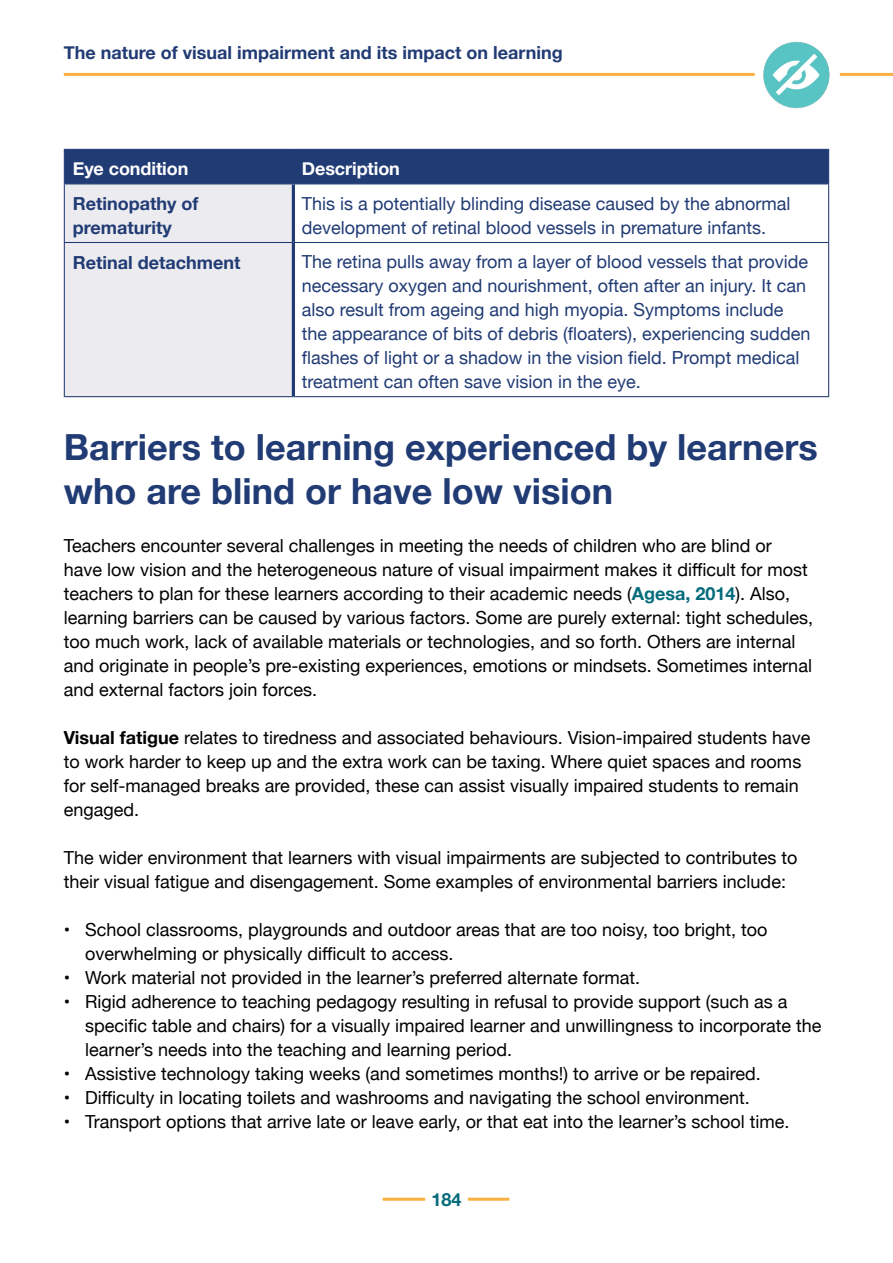
<style>
.page{position:relative;width:893px;height:1263px;background:#fff}
.page>*{position:absolute;margin:0;border:0;box-sizing:border-box;transform-origin:0 0}
.t1{font:700 36px/43.2px "Helvetica Neue";color:#213b74}
.t2{font:18px/24px "Helvetica Neue";color:#000}
.t3{font:18px/24px "Helvetica Neue";color:#213b74}
.t4{font:700 18px/24px "Helvetica Neue";color:#213b74}
.t5{font:700 18px "Helvetica Neue";letter-spacing:-.005em;color:#fff}
.t6{font:700 18px "Helvetica Neue";color:#046b7a}
.s1{font-weight:700;color:#046b7a}
.s2{font-weight:700}
</style>
<div class="page">
<hr style="left:64px;top:73px;width:829px;height:3px;background:#fbb042">
<hr style="left:468px;top:1198px;width:41px;height:3px;background:#fbb042">
<hr style="left:383px;top:1198px;width:42px;height:3px;background:#fbb042">
<div style="left:755px;top:32px;width:85px;height:85px;border:11px solid #fff;border-radius:50%"></div>
<img style="left:763px;top:40px;width:68px;height:68px">
<div style="left:65px;top:150px;width:763px;height:33px;background:#213b74"></div>
<div style="left:65px;top:184px;width:227px;height:212px;background:#ecebf0"></div>
<svg style="left:295px;top:184px;width:533px;height:1px"></svg>
<hr style="left:292px;top:150px;width:3px;height:33px;background:#213b74">
<hr style="left:292px;top:184px;width:3px;height:58px;background:#213b74">
<hr style="left:292px;top:243px;width:3px;height:153px;background:#213b74">
<hr style="left:64px;top:149px;width:229px;height:1px;background:#213b74">
<hr style="left:64px;top:150px;width:1px;height:33px;background:#213b74">
<hr style="left:293px;top:149px;width:536px;height:1px;background:#213b74">
<hr style="left:828px;top:150px;width:1px;height:33px;background:#213b74">
<hr style="left:64px;top:183px;width:229px;height:1px;background:#213b74">
<hr style="left:64px;top:184px;width:1px;height:58px;background:#213b74">
<hr style="left:293px;top:183px;width:536px;height:1px;background:#213b74">
<hr style="left:828px;top:184px;width:1px;height:58px;background:#213b74">
<hr style="left:64px;top:242px;width:229px;height:1px;background:#213b74">
<hr style="left:64px;top:243px;width:1px;height:153px;background:#213b74">
<hr style="left:293px;top:242px;width:536px;height:1px;background:#213b74">
<hr style="left:828px;top:243px;width:1px;height:153px;background:#213b74">
<hr style="left:64px;top:396px;width:229px;height:1px;background:#213b74">
<hr style="left:293px;top:396px;width:536px;height:1px;background:#213b74">
<p class="t4" style="left:64px;top:41px;width:500px">The nature of visual impairment and its impact on learning</p>
<p class="t5" style="left:73px;top:155px;width:117px">Eye condition</p>
<p class="t5" style="left:302px;top:155px;width:100px">Description</p>
<p class="t4" style="left:73px;top:192px;width:127px">Retinopathy of prematurity</p>
<p class="t3" style="left:302px;top:192px;width:490px">This is a potentially blinding disease caused by the abnormal development of retinal blood vessels in premature infants.</p>
<p class="t4" style="left:73px;top:251px;width:169px">Retinal detachment</p>
<p class="t3" style="left:302px;top:251px;width:510px">The retina pulls away from a layer of blood vessels that provide necessary oxygen and nourishment, often after an injury. It can also result from ageing and high myopia. Symptoms include the appearance of bits of debris (floaters), experiencing sudden flashes of light or a shadow in the vision field. Prompt medical treatment can often save vision in the eye.</p>
<h1 class="t1" style="left:64px;top:427px;width:755px">Barriers to learning experienced by learners who are blind or have low vision</h1>
<p class="t2" style="left:64px;top:534px;width:751px">Teachers encounter several challenges in meeting the needs of children who are blind or have low vision and the heterogeneous nature of visual impairment makes it difficult for most teachers to plan for these learners according to their academic needs (<span class="s1">Agesa, 2014</span>). Also, learning barriers can be caused by various factors. Some are purely external: tight schedules, too much work, lack of available materials or technologies, and so forth. Others are internal and originate in people’s pre-existing experiences, emotions or mindsets. Sometimes internal and external factors join forces.</p>
<p class="t2" style="left:64px;top:726px;width:748px"><span class="s2">Visual fatigue</span> relates to tiredness and associated behaviours. Vision-impaired students have to work harder to keep up and the extra work can be taxing. Where quiet spaces and rooms for self-managed breaks are provided, these can assist visually impaired students to remain engaged.</p>
<p class="t2" style="left:64px;top:846px;width:735px">The wider environment that learners with visual impairments are subjected to contributes to their visual fatigue and disengagement. Some examples of environmental barriers include:</p>
<p class="t2" style="left:85px;top:918px;width:684px;text-indent:-21px">• School classrooms, playgrounds and outdoor areas that are too noisy, too bright, too overwhelming or physically difficult to access.</p>
<p class="t2" style="left:64px;top:966px;width:578px">• Work material not provided in the learner’s preferred alternate format.</p>
<p class="t2" style="left:85px;top:990px;width:738px;text-indent:-21px">• Rigid adherence to teaching pedagogy resulting in refusal to provide support (such as a specific table and chairs) for a visually impaired learner and unwillingness to incorporate the learner’s needs into the teaching and learning period.</p>
<p class="t2" style="left:64px;top:1062px;width:699px">• Assistive technology taking weeks (and sometimes months!) to arrive or be repaired.</p>
<p class="t2" style="left:64px;top:1086px;width:688px">• Difficulty in locating toilets and washrooms and navigating the school environment.</p>
<p class="t2" style="left:64px;top:1110px;width:727px">• Transport options that arrive late or leave early, or that eat into the learner’s school time.</p>
<p class="t6" style="left:431px;top:1185px;width:32px">184</p>
</div>
